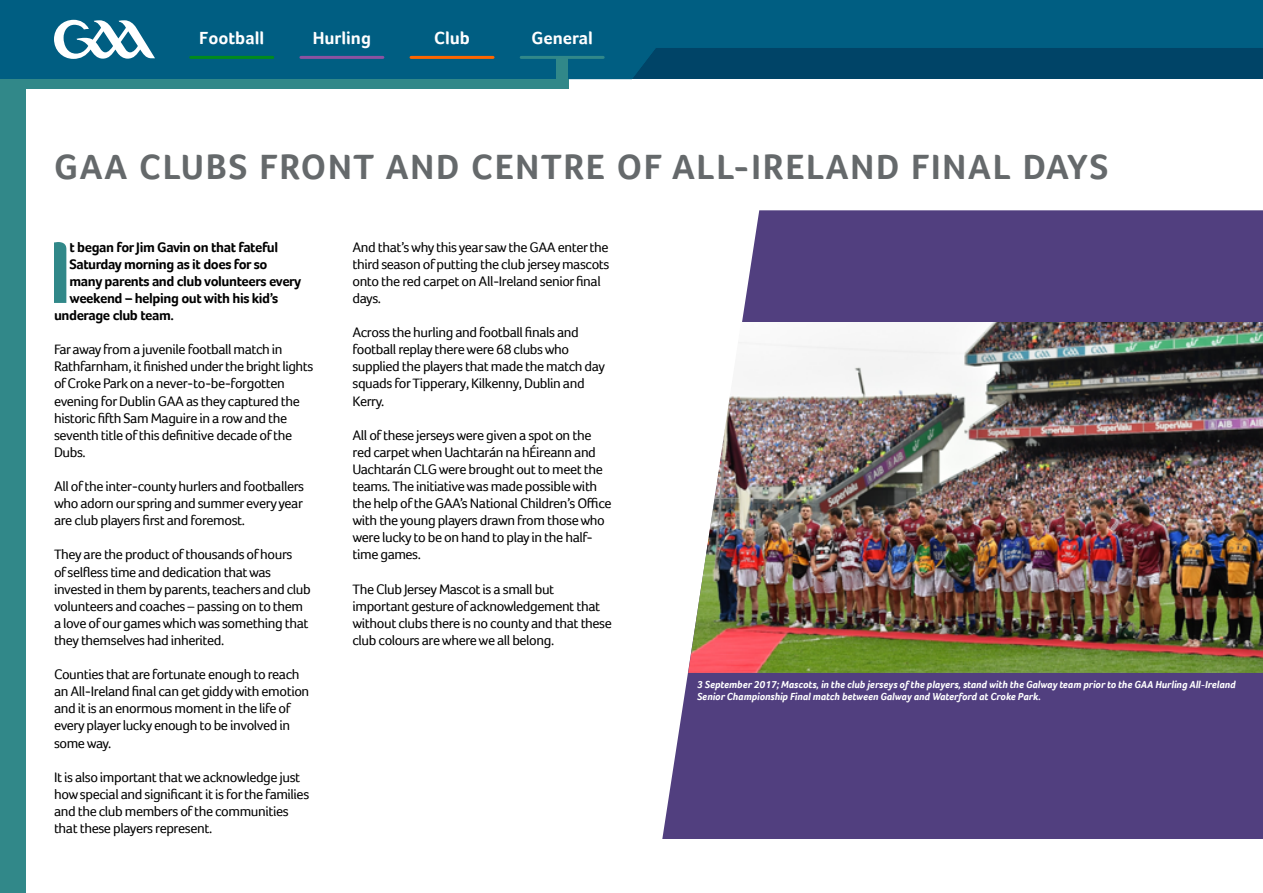
<style>
.page{position:relative;width:1263px;height:893px;background:#fff}
.page>*{position:absolute;margin:0;border:0;box-sizing:border-box;transform-origin:0 0}
.t1{font:700 90.3px "Foco";color:#318889}
.t2{font:700 36px "Foco";letter-spacing:.05em;color:#65696b}
.t3{font:700 18px "Foco";color:#fff}
.t4{font:14.25px/17.1px "Foco";letter-spacing:-.03em;color:#000}
.t5{font:700 14.25px "Foco";letter-spacing:-.03em;color:#000}
.t6{font:italic 700 10.5px/12.6px "Foco";color:#fff}
</style>
<div class="page">
<svg style="left:0;top:0;width:1263px;height:79px;background:#00587c"></svg>
<hr style="left:191px;top:56px;width:82px;height:3px;background:#018b1c">
<hr style="left:301px;top:56px;width:82px;height:3px;background:#8b52a1">
<hr style="left:411px;top:56px;width:82px;height:3px;background:#f60">
<hr style="left:521px;top:56px;width:82px;height:3px;background:#318889">
<div style="left:556px;top:57px;width:12px;height:22px;background:#318889"></div>
<div style="left:0;top:79px;width:568px;height:10px;background:#318889"></div>
<div style="left:0;top:87px;width:26px;height:806px;background:#318889"></div>
<svg style="left:54px;top:20px;width:101px;height:39px"></svg>
<svg style="left:662px;top:210px;width:601px;height:629px;background:#66568e"></svg>
<img style="left:688px;top:322px;width:575px;height:351px">
<p class="t3" style="left:199px;top:27px;width:66px">Football</p>
<p class="t3" style="left:313px;top:27px;width:60px">Hurling</p>
<p class="t3" style="left:434px;top:27px;width:37px">Club</p>
<p class="t3" style="left:531px;top:27px;width:63px">General</p>
<h2 class="t2" style="left:54px;top:146px;width:1056px">GAA CLUBS FRONT AND CENTRE OF ALL-IRELAND FINAL DAYS</h2>
<h1 class="t1" style="left:48px;top:219px;width:25px">I</h1>
<p class="t5" style="left:69px;top:238px;width:210px">t began for Jim Gavin on that fateful</p>
<p class="t5" style="left:69px;top:256px;width:199px">Saturday morning as it does for so</p>
<p class="t5" style="left:69px;top:273px;width:233px">many parents and club volunteers every</p>
<p class="t5" style="left:69px;top:290px;width:210px">weekend – helping out with his kid’s</p>
<p class="t5" style="left:54px;top:307px;width:122px">underage club team.</p>
<p class="t4" style="left:54px;top:341px;width:261px">Far away from a juvenile football match in Rathfarnham, it finished under the bright lights of Croke Park on a never-to-be-forgotten evening for Dublin GAA as they captured the historic fifth Sam Maguire in a row and the seventh title of this definitive decade of the Dubs.</p>
<p class="t4" style="left:54px;top:478px;width:252px;text-align:justify">All of the inter-county hurlers and footballers who adorn our spring and summer every year are club players first and foremost.</p>
<p class="t4" style="left:54px;top:546px;width:258px">They are the product of thousands of hours<br>of selfless time and dedication that was invested in them by parents, teachers and club volunteers and coaches – passing on to them a love of our games which was something that they themselves had inherited.</p>
<p class="t4" style="left:54px;top:666px;width:257px">Counties that are fortunate enough to reach an All-Ireland final can get giddy with emotion and it is an enormous moment in the life of every player lucky enough to be involved in some way.</p>
<p class="t4" style="left:54px;top:768px;width:257px">It is also important that we acknowledge just how special and significant it is for the families and the club members of the communities that these players represent.</p>
<p class="t4" style="left:352px;top:238px;width:259px">And that’s why this year saw the GAA enter the third season of putting the club jersey mascots onto the red carpet on All-Ireland senior final days.</p>
<p class="t4" style="left:352px;top:324px;width:254px">Across the hurling and football finals and football replay there were 68 clubs who supplied the players that made the match day squads for Tipperary, Kilkenny, Dublin and Kerry.</p>
<p class="t4" style="left:352px;top:426px;width:261px">All of these jerseys were given a spot on the red carpet when Uachtarán na hÉireann and Uachtarán CLG were brought out to meet the teams. The initiative was made possible with the help of the GAA’s National Children’s Office with the young players drawn from those who were lucky to be on hand to play in the half&shy;time games.</p>
<p class="t4" style="left:352px;top:580px;width:261px">The Club Jersey Mascot is a small but important gesture of acknowledgement that without clubs there is no county and that these club colours are where we all belong.</p>
<p class="t6" style="left:697px;top:678px;width:540px">3 September 2017; Mascots, in the club jerseys of the players, stand with the Galway team prior to the GAA Hurling All-Ireland<br>Senior Championship Final match between Galway and Waterford at Croke Park.</p>
</div>
